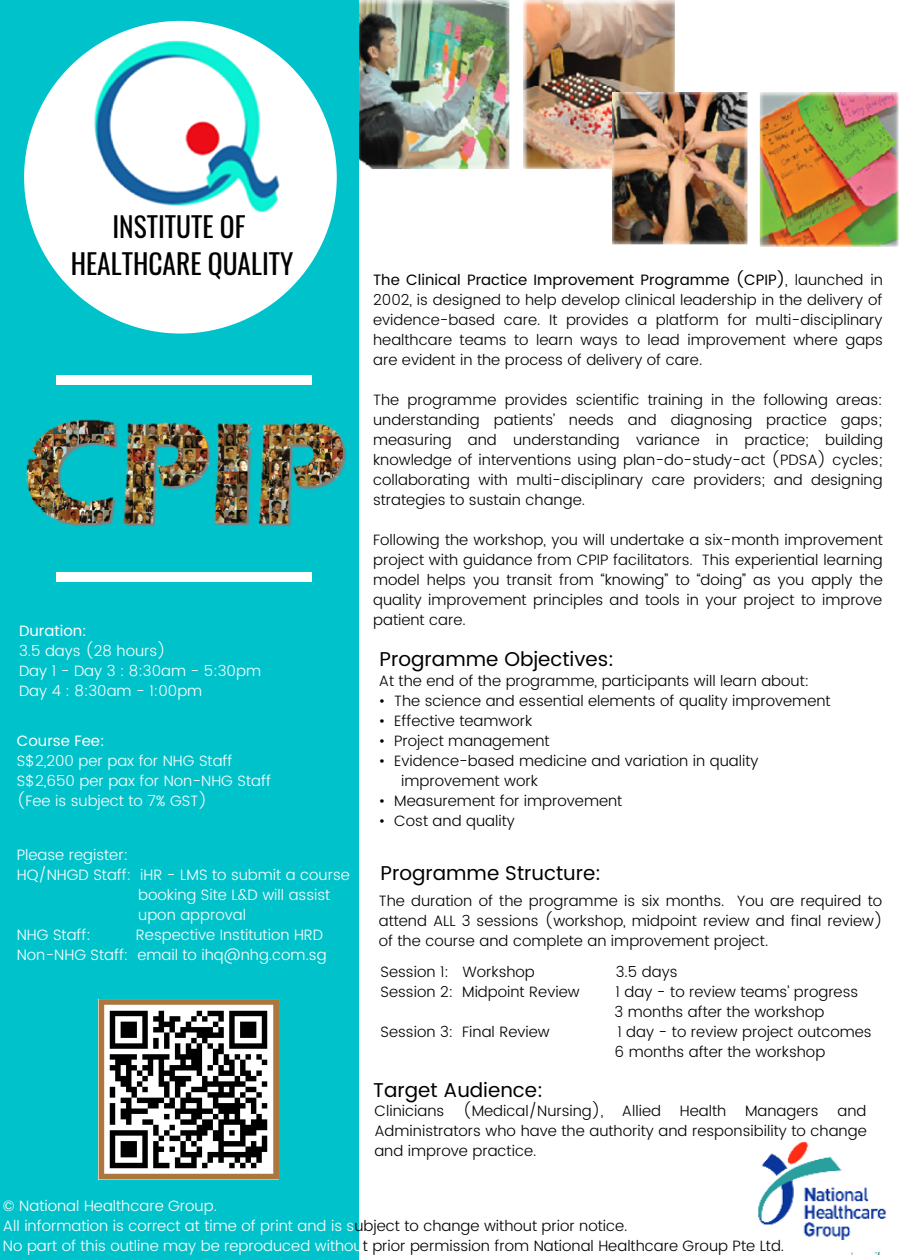
<style>
.page{position:relative;width:900px;height:1260px;background:#fff}
.page>*{position:absolute;margin:0;border:0;box-sizing:border-box;transform-origin:0 0}
.t1{font:27.5px "Oswald";color:#000}
.t2{font:20px "Poppins";color:#000}
.t3{font:300 15px/20px "Poppins";color:#000;text-align:justify}
.t4{font:300 15px "Poppins";color:#fff}
.t5{font:15px "Poppins";color:#fff}
.s1{font-weight:400}
.s2{color:#000}
.s3{color:#fff}
</style>
<div class="page">
<div style="left:0;top:0;width:359px;height:1260px;background:#00c2cb"></div>
<div style="left:56px;top:375px;width:255px;height:10px;background:#fff"></div>
<div style="left:56px;top:572px;width:255px;height:10px;background:#fff"></div>
<svg style="left:63px;top:281px;width:235px;height:53px;fill:#fff"></svg>
<img style="left:758px;top:1141px;width:128px;height:113px">
<img style="left:24px;top:0;width:336px;height:281px">
<img style="left:26px;top:419px;width:320px;height:108px">
<img style="left:360px;top:0;width:315px;height:171px">
<img style="left:613px;top:92px;width:286px;height:154px">
<svg style="left:99px;top:999px;width:180px;height:181px;background:#8f8981"></svg>
<p class="t1" style="left:112px;top:205px;width:135px">INSTITUTE OF</p>
<p class="t1" style="left:71px;top:243px;width:224px">HEALTHCARE QUALITY</p>
<p class="t5" style="left:19px;top:622px;width:69px">Duration:</p>
<p class="t4" style="left:19px;top:642px;width:149px">3.5 days (28 hours)</p>
<p class="t4" style="left:19px;top:662px;width:244px">Day 1 - Day 3 : 8:30am - 5:30pm</p>
<p class="t4" style="left:19px;top:682px;width:185px">Day 4 : 8:30am - 1:00pm</p>
<p class="t5" style="left:17px;top:732px;width:89px">Course Fee:</p>
<p class="t4" style="left:17px;top:752px;width:217px">S$2,200 per pax for NHG Staff</p>
<p class="t4" style="left:17px;top:772px;width:256px">S$2,650 per pax for Non-NHG Staff</p>
<p class="t4" style="left:17px;top:792px;width:192px">(Fee is subject to 7% GST)</p>
<p class="t4" style="left:17px;top:846px;width:113px">Please register:</p>
<p class="t4" style="left:17px;top:866px;width:335px">HQ/NHGD Staff: iHR - LMS to submit a course</p>
<p class="t4" style="left:138px;top:886px;width:194px">booking Site L&amp;D will assist</p>
<p class="t4" style="left:138px;top:906px;width:109px">upon approval</p>
<p class="t4" style="left:17px;top:926px;width:76px">NHG Staff:</p>
<p class="t4" style="left:136px;top:926px;width:189px">Respective Institution HRD</p>
<p class="t4" style="left:17px;top:946px;width:311px">Non-NHG Staff: email to ihq@nhg.com.sg</p>
<p class="t3" style="left:373px;top:270px;width:511px"><span class="s1">The Clinical Practice Improvement Programme (CPIP)</span>, launched in 2002, is designed to help develop clinical leadership in the delivery of evidence-based care. It provides a platform for multi-disciplinary healthcare teams to learn ways to lead improvement where gaps are evident in the process of delivery of care.</p>
<p class="t3" style="left:373px;top:390px;width:511px">The programme provides scientific training in the following areas: understanding patients’ needs and diagnosing practice gaps; measuring and understanding variance in practice; building knowledge of interventions using plan-do-study-act (PDSA) cycles; collaborating with multi-disciplinary care providers; and designing strategies to sustain change.</p>
<p class="t3" style="left:373px;top:530px;width:511px">Following the workshop, you will undertake a six-month improvement project with guidance from CPIP facilitators. This experiential learning model helps you transit from “knowing” to “doing” as you apply the quality improvement principles and tools in your project to improve patient care.</p>
<p class="t2" style="left:380px;top:648px;width:236px">Programme Objectives:</p>
<p class="t3" style="left:379px;top:671px;width:432px">At the end of the programme, participants will learn about:</p>
<p class="t3" style="left:379px;top:691px;width:453px">• The science and essential elements of quality improvement</p>
<p class="t3" style="left:379px;top:711px;width:155px">• Effective teamwork</p>
<p class="t3" style="left:379px;top:731px;width:172px">• Project management</p>
<p class="t3" style="left:379px;top:751px;width:381px">• Evidence-based medicine and variation in quality</p>
<p class="t3" style="left:401px;top:771px;width:138px">improvement work</p>
<p class="t3" style="left:379px;top:791px;width:245px">• Measurement for improvement</p>
<p class="t3" style="left:379px;top:811px;width:138px">• Cost and quality</p>
<p class="t2" style="left:381px;top:862px;width:222px">Programme Structure:</p>
<p class="t3" style="left:379px;top:891px;width:506px">The duration of the programme is six months. You are required to attend ALL 3 sessions (workshop, midpoint review and final review) of the course and complete an improvement project.</p>
<p class="t3" style="left:381px;top:962px;width:156px">Session 1: Workshop</p>
<p class="t3" style="left:616px;top:962px;width:63px">3.5 days</p>
<p class="t3" style="left:381px;top:982px;width:201px">Session 2: Midpoint Review</p>
<p class="t3" style="left:616px;top:982px;width:244px">1 day - to review teams’ progress</p>
<p class="t3" style="left:615px;top:1002px;width:211px">3 months after the workshop</p>
<p class="t3" style="left:381px;top:1022px;width:171px">Session 3: Final Review</p>
<p class="t3" style="left:617px;top:1022px;width:256px">1 day - to review project outcomes</p>
<p class="t3" style="left:615px;top:1042px;width:212px">6 months after the workshop</p>
<p class="t2" style="left:373px;top:1078px;width:172px">Target Audience:</p>
<p class="t3" style="left:374px;top:1101px;width:71px">Clinicians</p>
<p class="t3" style="left:463px;top:1101px;width:142px">(Medical/Nursing),</p>
<p class="t3" style="left:622px;top:1101px;width:41px">Allied</p>
<p class="t3" style="left:680px;top:1101px;width:48px">Health</p>
<p class="t3" style="left:745px;top:1101px;width:75px">Managers</p>
<p class="t3" style="left:374px;top:1101px;width:494px;text-indent:463px">and Administrators who have the authority and responsibility to change and improve practice.</p>
<p class="t4" style="left:3px;top:1197px;width:216px">© National Healthcare Group.</p>
<p class="t4" style="left:3px;top:1217px;width:626px">All information is correct at time of print and is s<span class="s2">ubject to change without prior notice.</span></p>
<p class="t3" style="left:3px;top:1236px;width:783px"><span class="s3">No part of this outline may be reproduced withou</span>t prior permission from National Healthcare Group Pte Ltd.</p>
</div>
